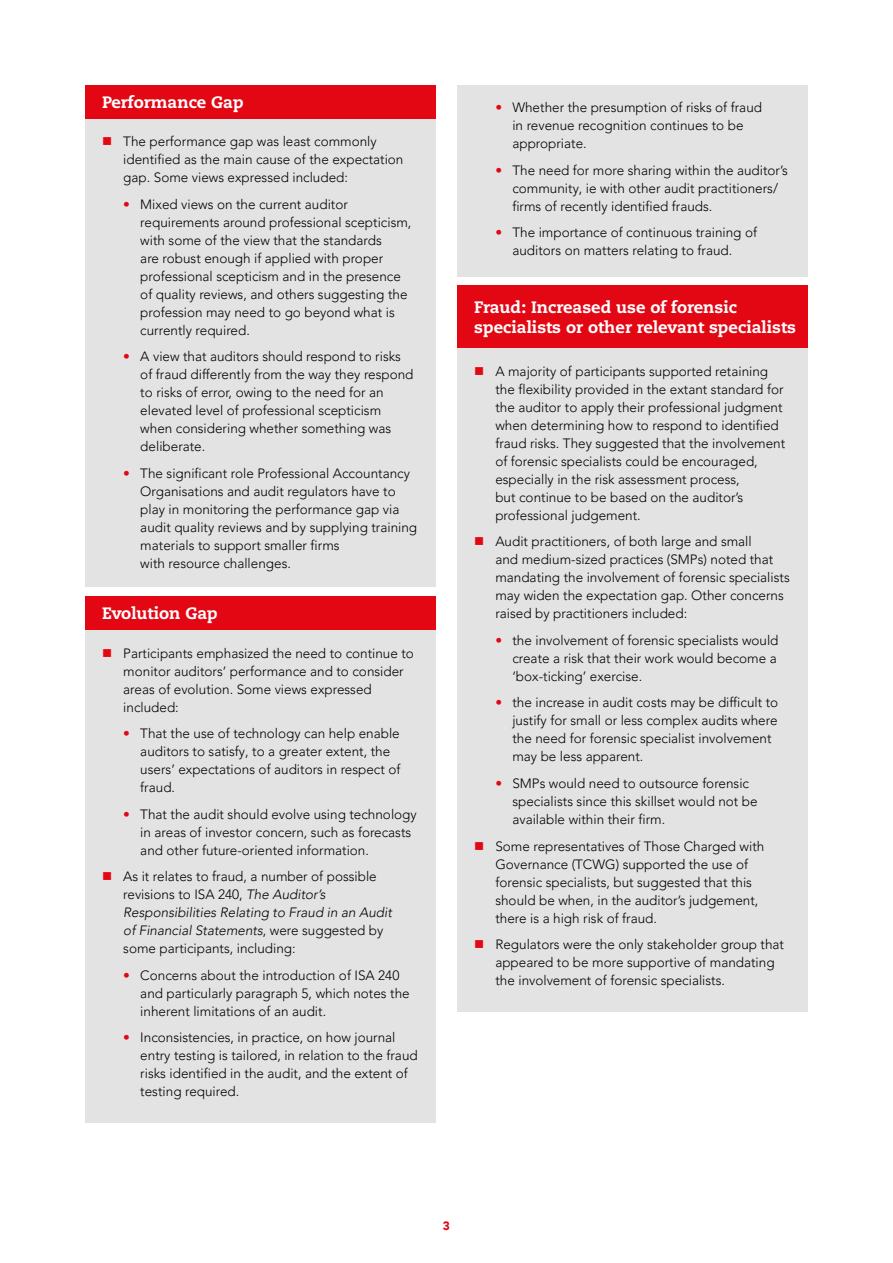
<style>
.page{position:relative;width:893px;height:1263px;background:#fff}
.page>*{position:absolute;margin:0;border:0;box-sizing:border-box;transform-origin:0 0}
.t1{font:800 16.5px/19.5px "Caecilia LT Std";color:#fff}
.t2{font:300 13.5px/18px "Avenir LT Pro";color:#000}
.t3{font:13.5px "Wingdings";color:#e30613}
.t4{font:900 12px "Avenir LT Pro";color:#e30613}
.s1{font-weight:800;color:#e30613}
.s2{font-style:italic}
.s3{color:#e30613}
</style>
<div class="page">
<div style="left:85px;top:85px;width:351px;height:34px;background:#e30613"></div>
<div style="left:85px;top:119px;width:351px;height:468px;background:#e3e3e3"></div>
<div style="left:85px;top:596px;width:351px;height:34px;background:#e30613"></div>
<div style="left:85px;top:630px;width:351px;height:493px;background:#e3e3e3"></div>
<div style="left:457px;top:85px;width:351px;height:191px;background:#e3e3e3"></div>
<div style="left:457px;top:285px;width:351px;height:64px;background:#e30613"></div>
<div style="left:457px;top:349px;width:351px;height:663px;background:#e3e3e3"></div>
<h2 class="t1" style="left:102px;top:93px;width:143px">Performance Gap</h2>
<p class="t3" style="left:102px;top:134px;width:12px">■</p>
<p class="t2" style="left:123px;top:133px;width:282px">The performance gap was least commonly identified as the main cause of the expectation gap. Some views expressed included:</p>
<p class="t2" style="left:140px;top:195px;width:273px;text-indent:-17px"><span class="s1">•</span> Mixed views on the current auditor requirements around professional scepticism, with some of the view that the standards<br>are robust enough if applied with proper professional scepticism and in the presence of quality reviews, and others suggesting the profession may need to go beyond what is currently required.</p>
<p class="t2" style="left:140px;top:348px;width:275px;text-indent:-17px"><span class="s1">•</span> A view that auditors should respond to risks of fraud differently from the way they respond to risks of error, owing to the need for an elevated level of professional scepticism when considering whether something was deliberate.</p>
<p class="t2" style="left:140px;top:464px;width:278px;text-indent:-17px"><span class="s1">•</span> The significant role Professional Accountancy Organisations and audit regulators have to play in monitoring the performance gap via audit quality reviews and by supplying training materials to support smaller firms<br>with resource challenges.</p>
<h2 class="t1" style="left:102px;top:604px;width:117px">Evolution Gap</h2>
<p class="t3" style="left:102px;top:645px;width:12px">■</p>
<p class="t2" style="left:123px;top:644px;width:292px">Participants emphasized the need to continue to monitor auditors’ performance and to consider areas of evolution. Some views expressed included:</p>
<p class="t2" style="left:140px;top:724px;width:262px;text-indent:-17px"><span class="s1">•</span> That the use of technology can help enable auditors to satisfy, to a greater extent, the users’ expectations of auditors in respect of fraud.</p>
<p class="t2" style="left:140px;top:805px;width:278px;text-indent:-17px"><span class="s1">•</span> That the audit should evolve using technology in areas of investor concern, such as forecasts and other future-oriented information.</p>
<p class="t3" style="left:102px;top:869px;width:12px">■</p>
<p class="t2" style="left:123px;top:867px;width:270px">As it relates to fraud, a number of possible revisions to ISA 240, <span class="s2">The Auditor’s Responsibilities Relating to Fraud in an Audit of Financial Statements</span>, were suggested by some participants, including:</p>
<p class="t2" style="left:140px;top:966px;width:271px;text-indent:-17px"><span class="s1">•</span> Concerns about the introduction of ISA 240 and particularly paragraph 5, which notes the inherent limitations of an audit.</p>
<p class="t2" style="left:140px;top:1028px;width:279px;text-indent:-17px"><span class="s1">•</span> Inconsistencies, in practice, on how journal entry testing is tailored, in relation to the fraud risks identified in the audit, and the extent of testing required.</p>
<p class="t2" style="left:512px;top:99px;width:251px;text-indent:-17px"><span class="s1">•</span> Whether the presumption of risks of fraud in revenue recognition continues to be appropriate.</p>
<p class="t2" style="left:512px;top:161px;width:277px;text-indent:-17px"><span class="s1">•</span> The need for more sharing within the auditor’s community, ie with other audit practitioners/ firms of recently identified frauds.</p>
<p class="t2" style="left:495px;top:224px;width:263px;text-align:center"><span class="s1">•</span> The importance of continuous training of auditors on matters relating to fraud.</p>
<h2 class="t1" style="left:474px;top:298px;width:323px">Fraud: Increased use of forensic specialists or other relevant specialists</h2>
<p class="t2" style="left:495px;top:362px;width:291px;text-indent:-21px"><span class="s3">■</span> A majority of participants supported retaining the flexibility provided in the extant standard for the auditor to apply their professional judgment when determining how to respond to identified fraud risks. They suggested that the involvement of forensic specialists could be encouraged, especially in the risk assessment process,<br>but continue to be based on the auditor’s professional judgement.</p>
<p class="t3" style="left:474px;top:534px;width:12px">■</p>
<p class="t2" style="left:495px;top:533px;width:296px">Audit practitioners, of both large and small<br>and medium-sized practices (SMPs) noted that mandating the involvement of forensic specialists may widen the expectation gap. Other concerns raised by practitioners included:</p>
<p class="t2" style="left:512px;top:631px;width:268px;text-indent:-17px"><span class="s1">•</span> the involvement of forensic specialists would create a risk that their work would become a ‘box-ticking’ exercise.</p>
<p class="t2" style="left:512px;top:694px;width:267px;text-indent:-17px"><span class="s1">•</span> the increase in audit costs may be difficult to justify for small or less complex audits where the need for forensic specialist involvement may be less apparent.</p>
<p class="t2" style="left:512px;top:774px;width:247px;text-indent:-17px"><span class="s1">•</span> SMPs would need to outsource forensic specialists since this skillset would not be available within their firm.</p>
<p class="t2" style="left:495px;top:837px;width:270px;text-indent:-21px"><span class="s3">■</span> Some representatives of Those Charged with Governance (TCWG) supported the use of forensic specialists, but suggested that this should be when, in the auditor’s judgement, there is a high risk of fraud.</p>
<p class="t2" style="left:495px;top:935px;width:290px;text-indent:-21px"><span class="s3">■</span> Regulators were the only stakeholder group that appeared to be more supportive of mandating the involvement of forensic specialists.</p>
<p class="t4" style="left:443px;top:1218px;width:9px">3</p>
</div>
